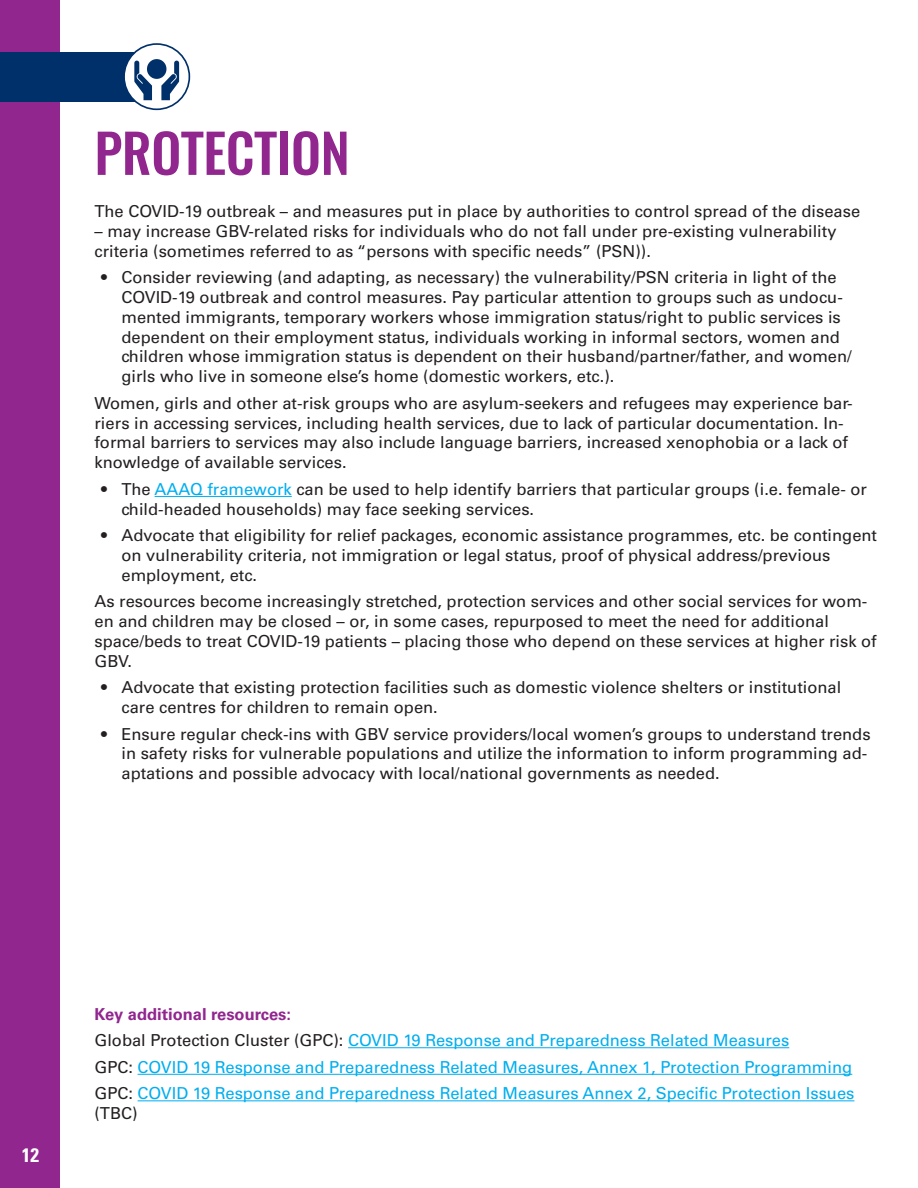
<style>
.page{position:relative;width:918px;height:1188px;background:#fff}
.page>*{position:absolute;margin:0;border:0;box-sizing:border-box;transform-origin:0 0}
.t1{font:500 53.4px "Oswald";letter-spacing:-.005em;color:#91268f}
.t2{font:700 condensed 19.5px "Univers LT Std";color:#fff}
.t3{font:16.5px/19.8px "Univers LT Std";color:#231f20}
.t4{font:16.5px/26.5px "Univers LT Std";color:#00aeef}
.s1{color:#00aeef}
.s2{font-weight:700;color:#91268f}
.s3{color:#231f20}
</style>
<div class="page">
<div style="left:0;top:0;width:60px;height:1188px;background:#91268f"></div>
<hr style="left:155px;top:496px;width:137px;height:1px;background:#00aeef">
<hr style="left:348px;top:1047px;width:441px;height:1px;background:#00aeef">
<hr style="left:138px;top:1074px;width:714px;height:1px;background:#00aeef">
<hr style="left:138px;top:1100px;width:716px;height:1px;background:#00aeef">
<div style="left:0;top:53px;width:163px;height:49px;background:#00306a"></div>
<div style="left:124px;top:44px;width:65px;height:65px;background:#fff;border-radius:50%"></div>
<div style="left:123px;top:43px;width:67px;height:67px;border:2px solid #00306a;border-radius:50%"></div>
<svg style="left:134px;top:59px;width:45px;height:41px"></svg>
<h1 class="t1" style="left:94px;top:116px;width:257px">PROTECTION</h1>
<p class="t3" style="left:94px;top:201px;width:767px">The COVID-19 outbreak – and measures put in place by authorities to control spread of the disease</p>
<p class="t3" style="left:94px;top:221px;width:744px">– may increase GBV-related risks for individuals who do not fall under pre-existing vulnerability criteria (sometimes referred to as “persons with specific needs” (PSN)).</p>
<p class="t3" style="left:121px;top:268px;width:732px;text-indent:-20px">• Consider reviewing (and adapting, as necessary) the vulnerability/PSN criteria in light of the COVID-19 outbreak and control measures. Pay particular attention to groups such as undocu&shy;mented immigrants, temporary workers whose immigration status/right to public services is dependent on their employment status, individuals working in informal sectors, women and children whose immigration status is dependent on their husband/partner/father, and women/ girls who live in someone else’s home (domestic workers, etc.).</p>
<p class="t3" style="left:94px;top:393px;width:760px">Women, girls and other at-risk groups who are asylum-seekers and refugees may experience bar&shy;riers in accessing services, including health services, due to lack of particular documentation. In&shy;formal barriers to services may also include language barriers, increased xenophobia or a lack of knowledge of available services.</p>
<p class="t3" style="left:121px;top:479px;width:747px;text-indent:-20px">• The <span class="s1">AAAQ framework</span> can be used to help identify barriers that particular groups (i.e. female- or child-headed households) may face seeking services.</p>
<p class="t3" style="left:121px;top:525px;width:757px;text-indent:-20px">• Advocate that eligibility for relief packages, economic assistance programmes, etc. be contingent on vulnerability criteria, not immigration or legal status, proof of physical address/previous employment, etc.</p>
<p class="t3" style="left:94px;top:592px;width:784px">As resources become increasingly stretched, protection services and other social services for wom&shy;en and children may be closed – or, in some cases, repurposed to meet the need for additional space/beds to treat COVID-19 patients – placing those who depend on these services at higher risk of GBV.</p>
<p class="t3" style="left:121px;top:678px;width:721px;text-indent:-20px">• Advocate that existing protection facilities such as domestic violence shelters or institutional care centres for children to remain open.</p>
<p class="t3" style="left:121px;top:724px;width:751px;text-indent:-20px">• Ensure regular check-ins with GBV service providers/local women’s groups to understand trends in safety risks for vulnerable populations and utilize the information to inform programming ad&shy;aptations and possible advocacy with local/national governments as needed.</p>
<p class="t2" style="left:22px;top:1143px;width:19px">12</p>
<p class="t4" style="left:94px;top:1001px;width:761px"><span class="s2">Key additional resources:<br></span><span class="s3">Global Protection Cluster (GPC):</span> COVID 19 Response and Preparedness Related Measures<br><span class="s3">GPC:</span> COVID 19 Response and Preparedness Related Measures, Annex 1, Protection Programming <span class="s3">GPC:</span> COVID 19 Response and Preparedness Related Measures Annex 2, Specific Protection Issues</p>
<p class="t3" style="left:94px;top:1103px;width:45px">(TBC)</p>
</div>
